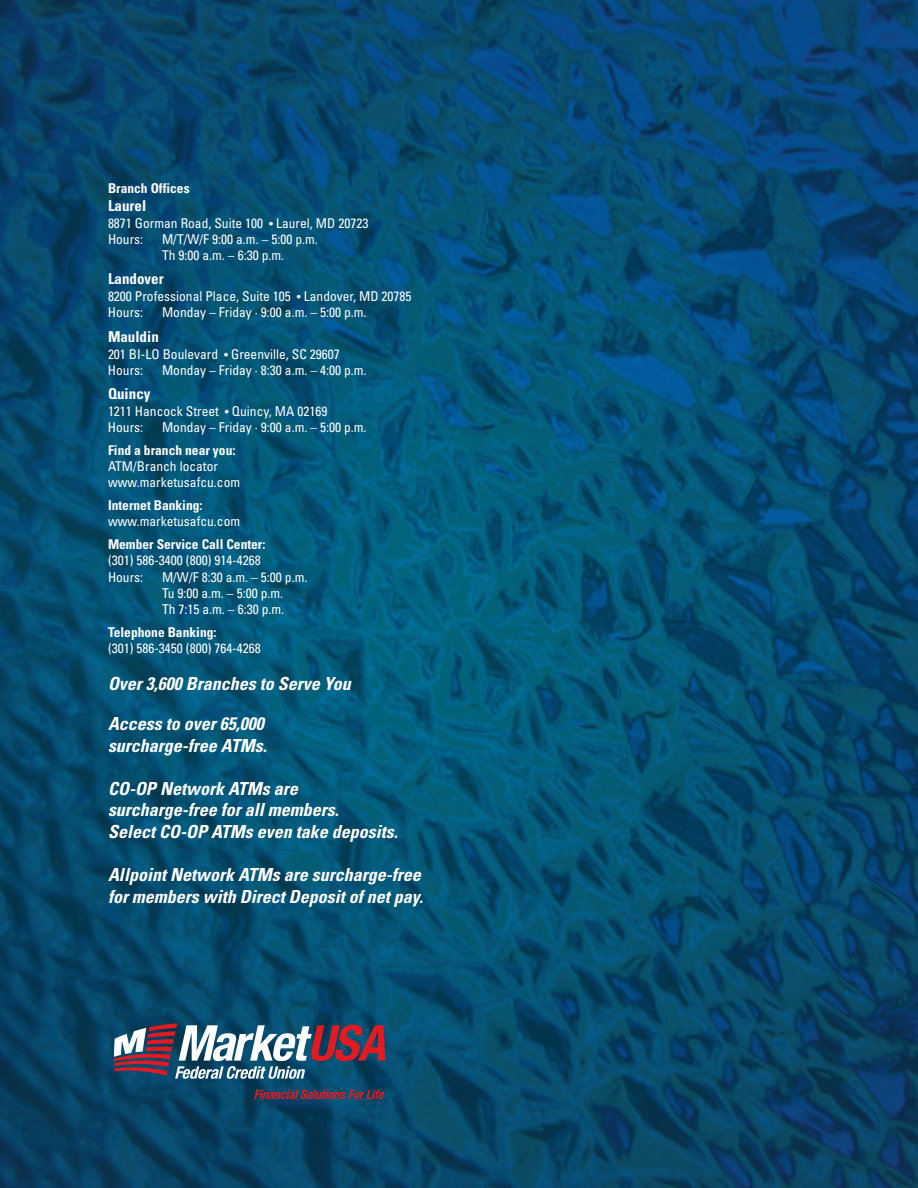
<style>
.page{position:relative;width:918px;height:1188px;background:#fff}
.page>*{position:absolute;margin:0;border:0;box-sizing:border-box;transform-origin:0 0}
.t1{font:italic 700 condensed 18px/21.6px "Univers";color:#fff}
.t2{font:700 condensed 15px "Univers";color:#fff}
.t3{font:condensed 13.5px/16.2px "Univers";color:#fff}
.t4{font:700 condensed 13.5px "Univers";color:#fff}
.s1{font-size:12px}
</style>
<div class="page">
<img style="left:0;top:0;width:918px;height:1188px">
<svg style="left:114px;top:1023px;width:271px;height:56px"></svg>
<svg style="left:254px;top:1090px;width:130px;height:9px"></svg>
<p class="t4" style="left:108px;top:183px;width:83px">Branch Offices</p>
<p class="t2" style="left:108px;top:200px;width:40px">Laurel</p>
<p class="t3" style="left:108px;top:216px;width:262px">8871 Gorman Road, Suite 100 <span class="s1">•</span> Laurel, MD 20723<br>Hours:</p>
<p class="t3" style="left:162px;top:232px;width:157px">M/T/W/F 9:00 a.m. – 5:00 p.m.<br>Th 9:00 a.m. – 6:30 p.m.</p>
<p class="t2" style="left:108px;top:274px;width:57px">Landover</p>
<p class="t3" style="left:108px;top:289px;width:305px">8200 Professional Place, Suite 105 <span class="s1">•</span> Landover, MD 20785<br>Hours:</p>
<p class="t3" style="left:162px;top:306px;width:206px">Monday – Friday · 9:00 a.m. – 5:00 p.m.</p>
<p class="t2" style="left:108px;top:331px;width:52px">Mauldin</p>
<p class="t3" style="left:108px;top:347px;width:233px">201 BI-LO Boulevard <span class="s1">•</span> Greenville, SC 29607<br>Hours:</p>
<p class="t3" style="left:162px;top:363px;width:206px">Monday – Friday · 8:30 a.m. – 4:00 p.m.</p>
<p class="t2" style="left:108px;top:388px;width:44px">Quincy</p>
<p class="t3" style="left:108px;top:404px;width:221px">1211 Hancock Street <span class="s1">•</span> Quincy, MA 02169<br>Hours:</p>
<p class="t3" style="left:162px;top:420px;width:206px">Monday – Friday · 9:00 a.m. – 5:00 p.m.</p>
<p class="t4" style="left:108px;top:445px;width:129px">Find a branch near you:</p>
<p class="t3" style="left:108px;top:459px;width:134px">ATM/Branch locator www.marketusafcu.com</p>
<p class="t4" style="left:108px;top:500px;width:96px">Internet Banking:</p>
<p class="t3" style="left:108px;top:515px;width:134px">www.marketusafcu.com</p>
<p class="t4" style="left:108px;top:539px;width:159px">Member Service Call Center:</p>
<p class="t3" style="left:108px;top:554px;width:154px">(301) 586-3400 (800) 914-4268<br>Hours:</p>
<p class="t3" style="left:162px;top:570px;width:147px">M/W/F 8:30 a.m. – 5:00 p.m.<br>Tu 9:00 a.m. – 5:00 p.m.<br>Th 7:15 a.m. – 6:30 p.m.</p>
<p class="t4" style="left:108px;top:627px;width:110px">Telephone Banking:</p>
<p class="t3" style="left:108px;top:641px;width:154px">(301) 586-3450 (800) 764-4268</p>
<h1 class="t1" style="left:108px;top:666px;width:244px;line-height:39.6px">Over 3,600 Branches to Serve You<br>Access to over 65,000</h1>
<h1 class="t1" style="left:108px;top:736px;width:160px">surcharge-free ATMs.</h1>
<h1 class="t1" style="left:108px;top:779px;width:291px">CO-OP Network ATMs are surcharge-free for all members.<br>Select CO-OP ATMs even take deposits.</h1>
<h1 class="t1" style="left:108px;top:866px;width:317px">Allpoint Network ATMs are surcharge-free for members with Direct Deposit of net pay.</h1>
</div>
